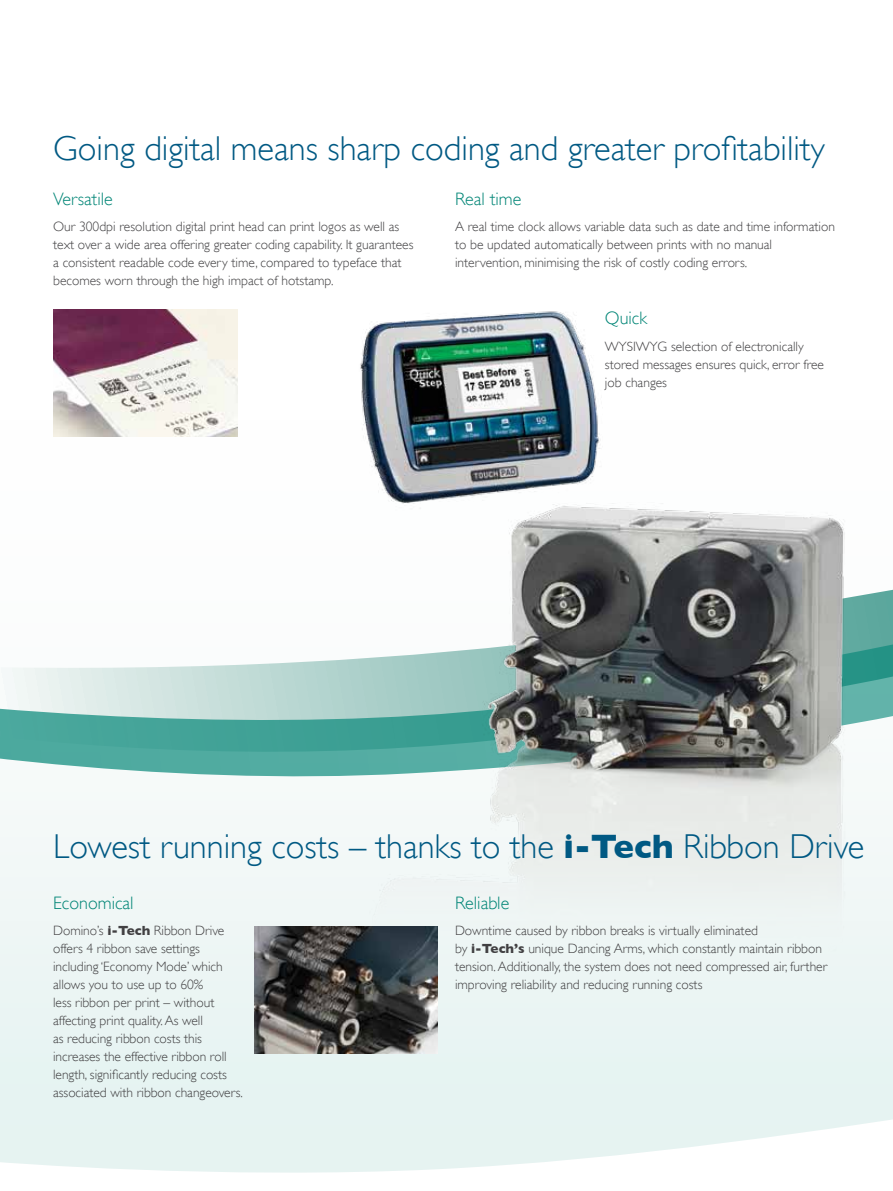
<style>
.page{position:relative;width:893px;height:1191px;background:#fff}
.page>*{position:absolute;margin:0;border:0;box-sizing:border-box;transform-origin:0 0}
.t1{font:300 34.5px "Gill Sans";color:#005983}
.t2{font:300 18px "Gill Sans";color:#008576}
.t3{font:300 13.5px/18px "Gill Sans";color:#414042}
.s1{font-weight:700}
</style>
<div class="page">
<svg style="left:0;top:1019px;width:893px;height:154px;background:#e8f4f3"></svg>
<svg style="left:0;top:589px;width:893px;height:187px"></svg>
<img style="left:353px;top:311px;width:500px;height:712px">
<img style="left:254px;top:926px;width:184px;height:127px">
<img style="left:53px;top:309px;width:184px;height:128px">
<h1 class="t1" style="left:53px;top:128px;width:773px">Going digital means sharp coding and greater profitability</h1>
<h2 class="t2" style="left:53px;top:188px;width:61px">Versatile</h2>
<p class="t3" style="left:53px;top:218px;width:362px">Our 300dpi resolution digital print head can print logos as well as text over a wide area offering greater coding capability. It guarantees a consistent readable code every time, compared to typeface that becomes worn through the high impact of hotstamp.</p>
<h2 class="t2" style="left:455px;top:188px;width:68px">Real time</h2>
<p class="t3" style="left:455px;top:218px;width:381px">A real time clock allows variable data such as date and time information to be updated automatically between prints with no manual intervention, minimising the risk of costly coding errors.</p>
<h2 class="t2" style="left:605px;top:308px;width:44px">Quick</h2>
<p class="t3" style="left:605px;top:337px;width:221px">WYSIWYG selection of electronically stored messages ensures quick, error free job changes</p>
<h1 class="t1" style="left:53px;top:826px;width:813px">Lowest running costs – thanks to the <span class="s1">i-Tech</span> Ribbon Drive</h1>
<h2 class="t2" style="left:53px;top:892px;width:82px">Economical</h2>
<p class="t3" style="left:53px;top:921px;width:191px">Domino’s <span class="s1">i-Tech</span> Ribbon Drive offers 4 ribbon save settings including ‘Economy Mode’ which allows you to use up to 60%<br>less ribbon per print – without affecting print quality. As well<br>as reducing ribbon costs this increases the effective ribbon roll length, significantly reducing costs associated with ribbon changeovers.</p>
<h2 class="t2" style="left:455px;top:892px;width:56px">Reliable</h2>
<p class="t3" style="left:455px;top:921px;width:374px">Downtime caused by ribbon breaks is virtually eliminated<br>by <span class="s1">i-Tech’s</span> unique Dancing Arms, which constantly maintain ribbon tension. Additionally, the system does not need compressed air, further improving reliability and reducing running costs</p>
</div>
